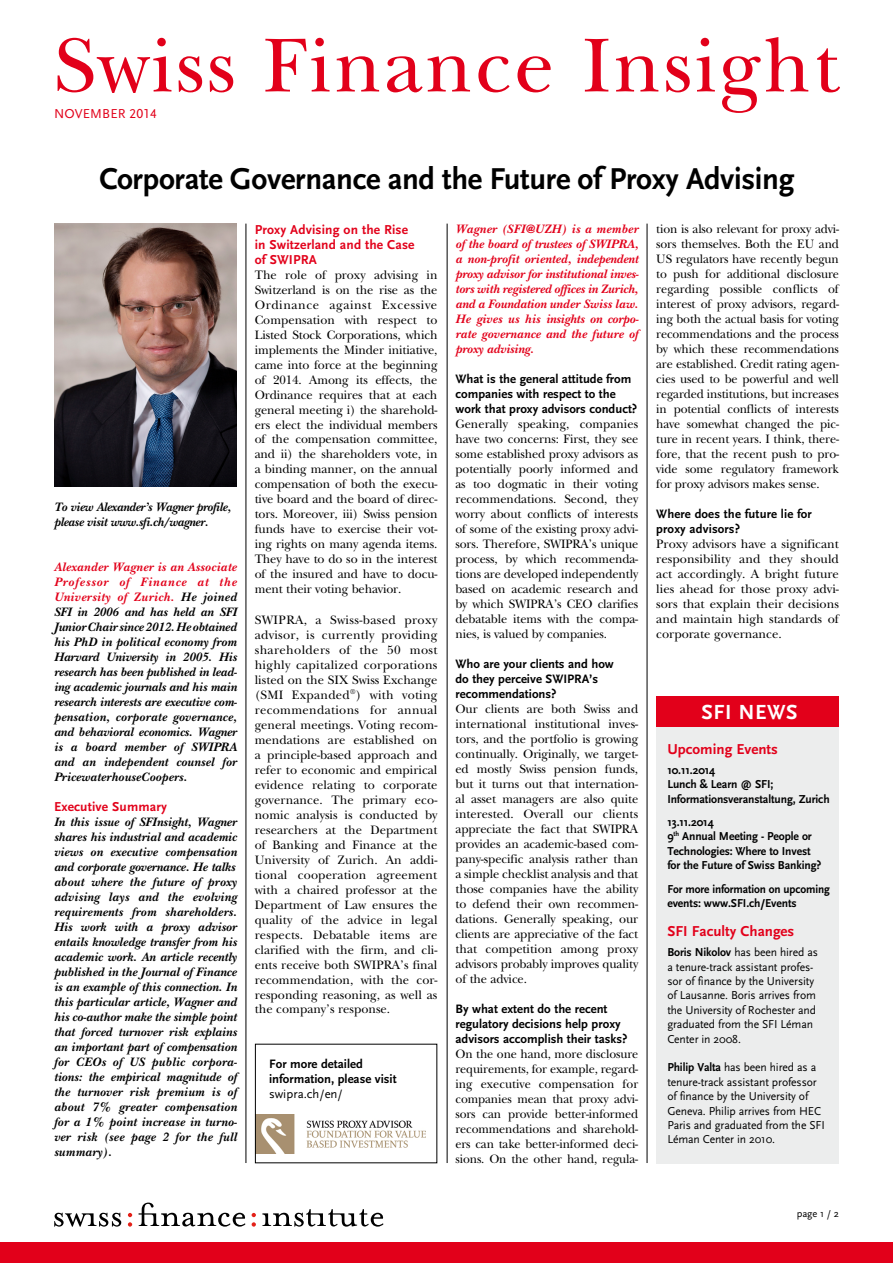
<style>
.page{position:relative;width:893px;height:1263px;background:#fff}
.page>*{position:absolute;margin:0;border:0;box-sizing:border-box;transform-origin:0 0}
.t1{font:79.8px "New Baskerville";letter-spacing:.03em;color:#e2001a}
.t2{font:700 31.5px "Scala Sans";letter-spacing:-.01em;color:#000}
.t3{font:700 21.3px "Scala Sans";letter-spacing:.025em;color:#fff}
.t4{font:700 15px "Scala Sans";color:#e2001a}
.t5{font:700 13.5px/15px "Scala Sans";letter-spacing:.01em;color:#e2001a}
.t6{font:13.5px "Scala Sans Caps";letter-spacing:.01em;color:#e2001a}
.t7{font:12.75px/15px "New Baskerville";letter-spacing:-.01em;color:#000;text-align:justify}
.t8{font:italic 700 12.75px/15px "New Baskerville";letter-spacing:.01em;color:#000;text-align:justify}
.t9{font:12.75px/15px "New Baskerville";letter-spacing:-.01em;color:#000;text-align:justify;scale:.96 1}
.t10{font:700 12.75px/15px "Scala Sans";color:#000}
.t11{font:italic 700 12.75px/15px "New Baskerville";letter-spacing:.02em;color:#e2001a;text-align:justify}
.t12{font:italic 700 12.75px/15px "New Baskerville";letter-spacing:-.015em;color:#000}
.t13{font:12.75px "Scala Sans";color:#000}
.t14{font:12px/14.4px "Scala Sans";letter-spacing:-.01em;color:#000}
.t15{font:700 12px/14.4px "Scala Sans";letter-spacing:-.01em;color:#000}
.t16{font:700 12px/14.4px "Scala Sans";letter-spacing:-.01em;color:#000;scale:.94 1}
.t17{font:10.5px "Scala Sans";color:#000}
.s1{color:#e2001a}
.s2{font-weight:700}
</style>
<div class="page">
<svg style="left:128px;top:1213px;width:4px;height:13px"></svg>
<svg style="left:252px;top:1213px;width:4px;height:13px"></svg>
<svg style="left:54px;top:1213px;width:67px;height:14px"></svg>
<svg style="left:262px;top:1209px;width:122px;height:17px"></svg>
<svg style="left:139px;top:1202px;width:107px;height:24px"></svg>
<div style="left:0;top:1242px;width:893px;height:21px;background:#e2001a"></div>
<hr style="left:246px;top:224px;width:1px;height:939px;background:#000">
<hr style="left:447px;top:224px;width:1px;height:939px;background:#000">
<hr style="left:647px;top:224px;width:1px;height:939px;background:#000">
<img style="left:55px;top:224px;width:182px;height:263px">
<img style="left:257px;top:1114px;width:168px;height:39px">
<div style="left:656px;top:726px;width:183px;height:437px;background:#eceded"></div>
<div style="left:656px;top:696px;width:183px;height:30px;background:#e2001a"></div>
<h1 class="t1" style="left:54px;top:19px;width:786px">Swiss Finance Insight</h1>
<p class="t6" style="left:54px;top:106px;width:105px">NOVEMBER 2014</p>
<h2 class="t2" style="left:99px;top:162px;width:696px">Corporate Governance and the Future of Proxy Advising</h2>
<p class="t12" style="left:54px;top:500px;width:178px">To view Alexander’s Wagner profile, please visit www.sfi.ch/wagner.</p>
<p class="t8" style="left:54px;top:560px;width:185px"><span class="s1">Alexander Wagner is an Associate Professor of Finance at the University of Zurich.</span> He joined SFI in 2006 and has held an SFI Junior Chair since 2012. He obtained his PhD in political economy from Harvard University in 2005. His research has been published in lead&shy;ing academic journals and his main research interests are executive com&shy;pensation, corporate governance, and behavioral economics. Wagner is a board member of SWIPRA and an independent counsel for PricewaterhouseCoopers.</p>
<p class="t5" style="left:54px;top:800px;width:114px">Executive Summary</p>
<p class="t8" style="left:54px;top:815px;width:185px;text-align:left">In this issue of SFInsight, Wagner shares his industrial and academic views on executive compensation and corporate governance. He talks about where the future of proxy advising lays and the evolving requirements from shareholders.<br>His work with a proxy advisor entails knowledge transfer from his academic work. An article recently published in the Journal of Finance is an example of this connection. In this particular article, Wagner and his co-author make the simple point that forced turnover risk explains an important part of compensation for CEOs of US public corpora&shy;tions: the empirical magnitude of the turnover risk premium is of about 7% greater compensation for a 1% point increase in turno&shy;ver risk (see page 2 for the full summary).</p>
<p class="t5" style="left:255px;top:222px;width:161px">Proxy Advising on the Rise in Switzerland and the Case of SWIPRA</p>
<p class="t7" style="left:255px;top:267px;width:184px">The role of proxy advising in Switzerland is on the rise as the Ordinance against Excessive Compensation with respect to Listed Stock Corporations, which implements the Minder initiative, came into force at the beginning of 2014. Among its effects, the Ordinance requires that at each general meeting i) the sharehold&shy;ers elect the individual members of the compensation committee, and ii) the shareholders vote, in a binding manner, on the annual compensation of both the execu&shy;tive board and the board of direc&shy;tors. Moreover, iii) Swiss pension funds have to exercise their vot&shy;ing rights on many agenda items.<br>They have to do so in the interest of the insured and have to docu&shy;ment their voting behavior.</p>
<p class="t7" style="left:255px;top:612px;width:184px">SWIPRA, a Swiss-based proxy advisor, is currently providing shareholders of the 50 most highly capitalized corporations listed on the SIX Swiss Exchange (SMI Expanded<sup>®</sup>) with voting recommendations for annual general meetings. Voting recom&shy;mendations are established on a principle-based approach and refer to economic and empirical evidence relating to corporate governance. The primary eco&shy;nomic analysis is conducted by researchers at the Department of Banking and Finance at the University of Zurich. An addi&shy;tional cooperation agreement with a chaired professor at the Department of Law ensures the quality of the advice in legal respects. Debatable items are clarified with the firm, and cli&shy;ents receive both SWIPRA’s final recommendation, with the cor&shy;responding reasoning, as well as the company’s response.</p>
<p class="t10" style="left:269px;top:1057px;width:129px">For more detailed information, please visit</p>
<p class="t13" style="left:269px;top:1087px;width:75px">swipra.ch/en/</p>
<p class="t11" style="left:455px;top:221px;width:185px">Wagner (SFI@UZH) is a member of the board of trustees of SWIPRA, a non-profit oriented, independent proxy advisor for institutional inves&shy;tors with registered offices in Zurich, and a Foundation under Swiss law.<br>He gives us his insights on corpo&shy;rate governance and the future of proxy advising.</p>
<p class="t10" style="left:455px;top:372px;width:183px">What is the general attitude from companies with respect to the work that proxy advisors conduct?</p>
<p class="t7" style="left:455px;top:416px;width:184px">Generally speaking, companies have two concerns: First, they see some established proxy advisors as potentially poorly informed and as too dogmatic in their voting recommendations. Second, they worry about conflicts of interests of some of the existing proxy advi&shy;sors. Therefore, SWIPRA’s unique process, by which recommenda&shy;tions are developed independently based on academic research and by which SWIPRA’s CEO clarifies debatable items with the compa&shy;nies, is valued by companies.</p>
<p class="t10" style="left:455px;top:657px;width:160px">Who are your clients and how do they perceive SWIPRA’s recommendations?</p>
<p class="t7" style="left:455px;top:701px;width:184px">Our clients are both Swiss and international institutional inves&shy;tors, and the portfolio is growing continually. Originally, we target&shy;ed mostly Swiss pension funds, but it turns out that internation&shy;al asset managers are also quite interested. Overall our clients appreciate the fact that SWIPRA provides an academic-based com&shy;pany-specific analysis rather than a simple checklist analysis and that those companies have the ability to defend their own recommen&shy;dations. Generally speaking, our clients are appreciative of the fact that competition among proxy advisors probably improves quality of the advice.</p>
<p class="t10" style="left:455px;top:1002px;width:173px">By what extent do the recent regulatory decisions help proxy advisors accomplish their tasks?</p>
<p class="t9" style="left:455px;top:1046px;width:192px">On the one hand, more disclosure requirements, for example, regard&shy;ing executive compensation for companies mean that proxy advi&shy;sors can provide better-informed recommendations and sharehold&shy;ers can take better-informed deci&shy;sions. On the other hand, regula-</p>
<p class="t9" style="left:656px;top:221px;width:192px">tion is also relevant for proxy advi&shy;sors themselves. Both the EU and US regulators have recently begun to push for additional disclosure regarding possible conflicts of interest of proxy advisors, regard&shy;ing both the actual basis for voting recommendations and the process by which these recommendations are established. Credit rating agen&shy;cies used to be powerful and well regarded institutions, but increases in potential conflicts of interests have somewhat changed the pic&shy;ture in recent years. I think, there&shy;fore, that the recent push to pro&shy;vide some regulatory framework for proxy advisors makes sense.</p>
<p class="t10" style="left:656px;top:507px;width:157px">Where does the future lie for proxy advisors?</p>
<p class="t7" style="left:656px;top:536px;width:184px">Proxy advisors have a significant responsibility and they should act accordingly. A bright future lies ahead for those proxy advi&shy;sors that explain their decisions and maintain high standards of corporate governance.</p>
<h3 class="t3" style="left:701px;top:700px;width:98px">SFI NEWS</h3>
<p class="t4" style="left:667px;top:741px;width:112px">Upcoming Events</p>
<p class="t15" style="left:667px;top:763px;width:164px">10.11.2014<br>Lunch &amp; Learn @ SFI;<br>Informationsveranstaltung, Zurich</p>
<p class="t15" style="left:667px;top:815px;width:155px">13.11.2014<br>9<sup>th</sup> Annual Meeting - People or<br>Technologies: Where to Invest for the Future of Swiss Banking?</p>
<p class="t16" style="left:667px;top:882px;width:174px">For more information on upcoming events: www.SFI.ch/Events</p>
<p class="t14" style="left:667px;top:945px;width:152px"><span class="s2">Boris Nikolov</span> has been hired as a tenure-track assistant profes&shy;sor of finance by the University of Lausanne. Boris arrives from the University of Rochester and graduated from the SFI Léman<br>Center in 2008.</p>
<p class="t14" style="left:667px;top:1060px;width:159px"><span class="s2">Philip Valta</span> has been hired as a tenure-track assistant professor of finance by the University of<br>Geneva. Philip arrives from HEC<br>Paris and graduated from the SFI<br>Léman Center in 2010.</p>
<p class="t4" style="left:667px;top:923px;width:129px">SFI Faculty Changes</p>
<p class="t17" style="left:797px;top:1208px;width:44px">page 1 / 2</p>
</div>
